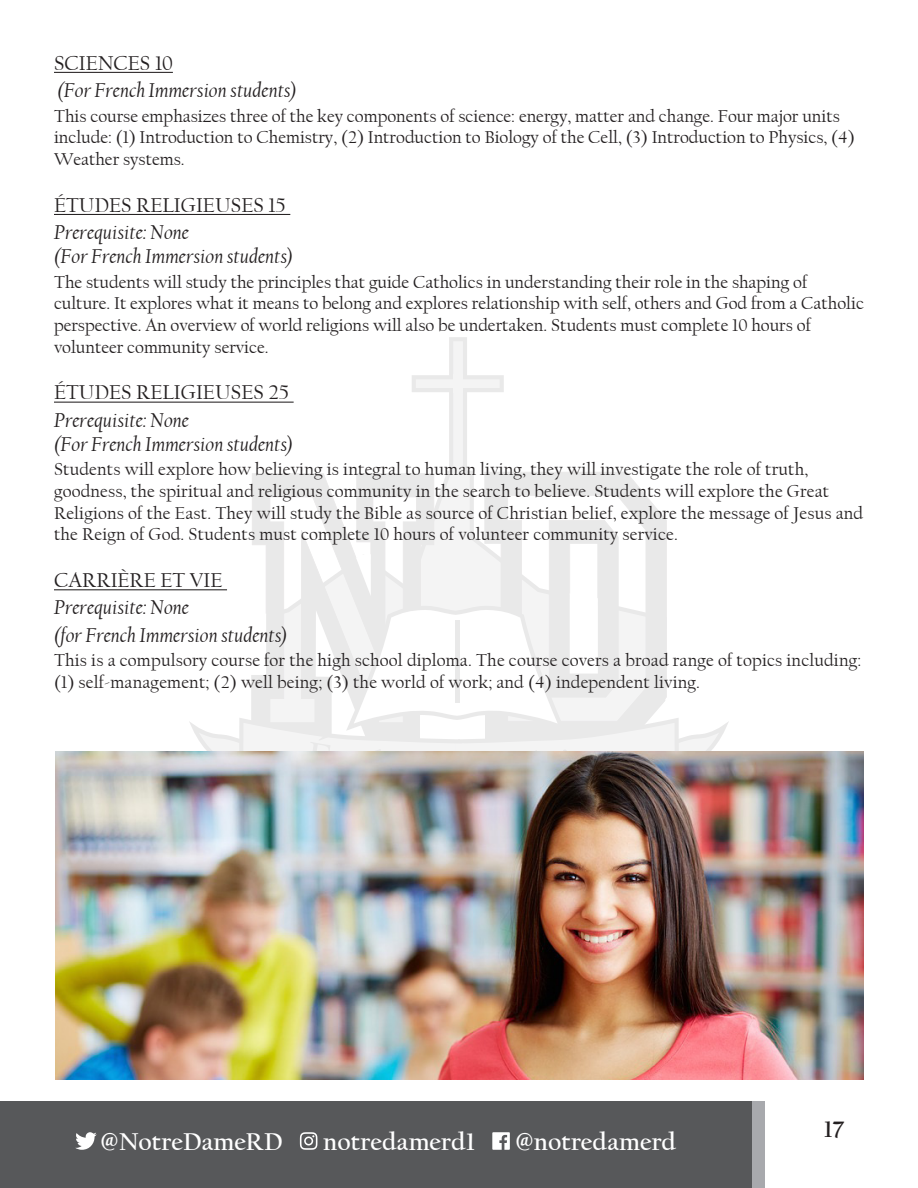
<style>
.page{position:relative;width:918px;height:1188px;background:#fff}
.page>*{position:absolute;margin:0;border:0;box-sizing:border-box;transform-origin:0 0}
.t1{font:700 25.5px "Californian FB";color:#fff}
.t2{font:700 24px "Californian FB";color:#231f20}
.t3{font:italic 21px/24px "Californian FB";color:#231f20}
.t4{font:21px "Californian FB";color:#231f20}
.t5{font:18px/21.6px "Californian FB";color:#231f20}
</style>
<div class="page">
<div style="left:0;top:1102px;width:752px;height:86px;background:#57585a"></div>
<div style="left:752px;top:1102px;width:13px;height:86px;background:#a8a9ad"></div>
<svg style="left:434px;top:475px;width:50px;height:79px;fill:#f4f4f4"></svg>
<svg style="left:484px;top:472px;width:183px;height:82px;fill:#e9e9e9"></svg>
<svg style="left:412px;top:337px;width:92px;height:138px"></svg>
<div style="left:453px;top:374px;width:10px;height:19px;background:#f4f4f4"></div>
<svg style="left:252px;top:473px;width:182px;height:81px;fill:#e9e9e9"></svg>
<div style="left:453px;top:467px;width:10px;height:10px;background:#f4f4f4"></div>
<svg style="left:176px;top:554px;width:566px;height:198px"></svg>
<div style="left:455px;top:620px;width:5px;height:83px;background:#e9e9e9"></div>
<svg style="left:75px;top:1132px;width:22px;height:18px"></svg>
<svg style="left:300px;top:1132px;width:17px;height:18px"></svg>
<svg style="left:492px;top:1132px;width:18px;height:18px"></svg>
<hr style="left:54px;top:72px;width:119px;height:1px;background:#231f20">
<hr style="left:54px;top:214px;width:236px;height:1px;background:#231f20">
<hr style="left:54px;top:402px;width:240px;height:1px;background:#231f20">
<hr style="left:54px;top:589px;width:173px;height:1px;background:#231f20">
<img style="left:55px;top:752px;width:809px;height:328px">
<p class="t4" style="left:54px;top:51px;width:120px">SCIENCES 10</p>
<p class="t3" style="left:57px;top:78px;width:241px">(For French Immersion students)</p>
<p class="t5" style="left:54px;top:105px;width:802px">This course emphasizes three of the key components of science: energy, matter and change. Four major units include: (1) Introduction to Chemistry, (2) Introduction to Biology of the Cell, (3) Introduction to Physics, (4)<br>Weather systems.</p>
<p class="t4" style="left:54px;top:193px;width:233px">ÉTUDES RELIGIEUSES 15</p>
<p class="t3" style="left:54px;top:220px;width:241px">Prerequisite: None<br>(For French Immersion students)</p>
<p class="t5" style="left:54px;top:271px;width:811px">The students will study the principles that guide Catholics in understanding their role in the shaping of culture. It explores what it means to belong and explores relationship with self, others and God from a Catholic perspective. An overview of world religions will also be undertaken. Students must complete 10 hours of volunteer community service.</p>
<p class="t4" style="left:54px;top:381px;width:237px">ÉTUDES RELIGIEUSES 25</p>
<p class="t3" style="left:54px;top:408px;width:241px">Prerequisite: None<br>(For French Immersion students)</p>
<p class="t5" style="left:54px;top:459px;width:811px">Students will explore how believing is integral to human living, they will investigate the role of truth, goodness, the spiritual and religious community in the search to believe. Students will explore the Great Religions of the East. They will study the Bible as source of Christian belief, explore the message of Jesus and the Reign of God. Students must complete 10 hours of volunteer community service.</p>
<p class="t4" style="left:54px;top:569px;width:170px">CARRIÈRE ET VIE</p>
<p class="t3" style="left:54px;top:594px;width:236px;line-height:27.3px">Prerequisite: None<br>(for French Immersion students)</p>
<p class="t5" style="left:54px;top:650px;width:809px">This is a compulsory course for the high school diploma. The course covers a broad range of topics including: (1) self-management; (2) well being; (3) the world of work; and (4) independent living.</p>
<h1 class="t1" style="left:101px;top:1127px;width:184px">@NotreDameRD</h1>
<h1 class="t1" style="left:323px;top:1127px;width:153px">notredamerd1</h1>
<h1 class="t1" style="left:516px;top:1127px;width:162px">@notredamerd</h1>
<h2 class="t2" style="left:824px;top:1115px;width:21px">17</h2>
</div>
